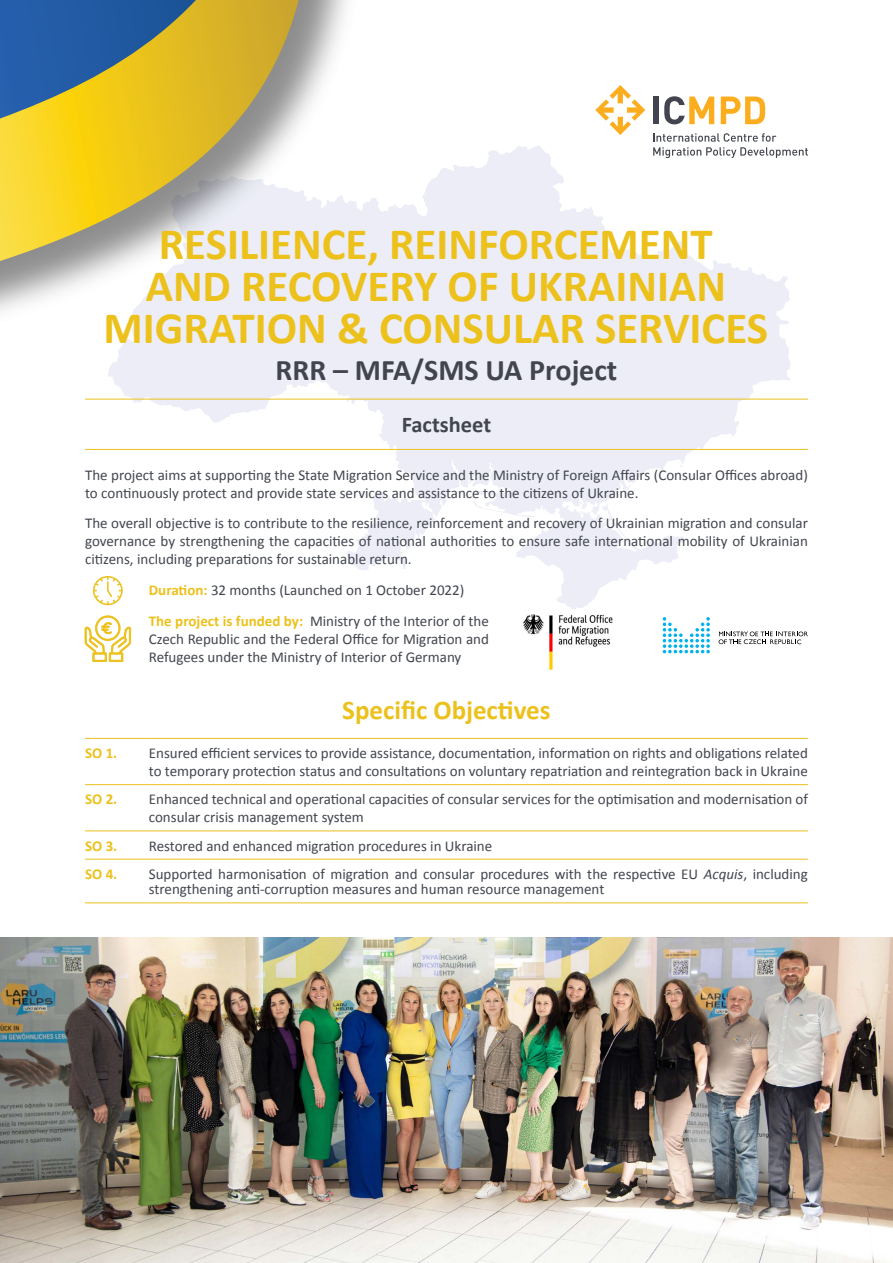
<style>
.page{position:relative;width:893px;height:1263px;background:#fff}
.page>*{position:absolute;margin:0;border:0;box-sizing:border-box;transform-origin:0 0}
.t1{font:700 45px/42px "Calibri";color:#ecc11c;text-align:center}
.t2{font:700 30px "Calibri";color:#42454f}
.t3{font:700 27px "Calibri";color:#ecc11c}
.t4{font:700 22.5px "Calibri";color:#42454f}
.t5{font:15px/18px "Calibri";color:#42454f}
.t6{font:700 15px "Calibri";color:#ecc11c}
.s1{font-weight:700;color:#ecc11c}
.s2{font-style:italic}
</style>
<div class="page">
<svg style="left:108px;top:146px;width:683px;height:463px"></svg>
<img style="left:0;top:0;width:376px;height:341px">
<svg style="left:0;top:0;width:299px;height:261px;background:#d9c56b"></svg>
<svg style="left:0;top:0;width:196px;height:119px;background:#76876b"></svg>
<hr style="left:85px;top:738px;width:64px;height:1px;background:#ecc11c">
<hr style="left:149px;top:738px;width:659px;height:1px;background:#ecc11c">
<hr style="left:85px;top:784px;width:64px;height:1px;background:#ecc11c">
<hr style="left:149px;top:784px;width:659px;height:1px;background:#ecc11c">
<hr style="left:85px;top:830px;width:64px;height:1px;background:#ecc11c">
<hr style="left:149px;top:830px;width:659px;height:1px;background:#ecc11c">
<hr style="left:85px;top:859px;width:64px;height:1px;background:#ecc11c">
<hr style="left:149px;top:859px;width:659px;height:1px;background:#ecc11c">
<hr style="left:85px;top:902px;width:64px;height:1px;background:#ecc11c">
<hr style="left:149px;top:902px;width:659px;height:1px;background:#ecc11c">
<div style="left:653px;top:97px;width:6px;height:27px;background:#42454f"></div>
<svg style="left:664px;top:96px;width:50px;height:28px"></svg>
<svg style="left:721px;top:97px;width:44px;height:27px"></svg>
<svg style="left:653px;top:133px;width:155px;height:25px"></svg>
<svg style="left:595px;top:85px;width:50px;height:50px"></svg>
<hr style="left:85px;top:399px;width:723px;height:1px;background:#ecc11c">
<hr style="left:85px;top:449px;width:723px;height:1px;background:#ecc11c">
<img style="left:0;top:938px;width:893px;height:325px">
<svg style="left:663px;top:617px;width:47px;height:36px"></svg>
<svg style="left:719px;top:631px;width:89px;height:13px"></svg>
<svg style="left:93px;top:576px;width:30px;height:29px"></svg>
<svg style="left:84px;top:615px;width:47px;height:47px"></svg>
<img style="left:522px;top:614px;width:91px;height:56px">
<h1 class="t1" style="left:103px;top:221px;width:666px">RESILIENCE, REINFORCEMENT<br>AND RECOVERY OF UKRAINIAN<br>MIGRATION &amp; CONSULAR SERVICES</h1>
<h2 class="t2" style="left:276px;top:351px;width:343px">RRR – MFA/SMS UA Project</h2>
<h3 class="t4" style="left:402px;top:410px;width:91px">Factsheet</h3>
<p class="t5" style="left:85px;top:465px;width:724px">The project aims at supporting the State Migration Service and the Ministry of Foreign Affairs (Consular Offices abroad) to continuously protect and provide state services and assistance to the citizens of Ukraine.</p>
<p class="t5" style="left:85px;top:514px;width:724px;text-align:justify">The overall objective is to contribute to the resilience, reinforcement and recovery of Ukrainian migration and consular governance by strengthening the capacities of national authorities to ensure safe international mobility of Ukrainian citizens, including preparations for sustainable return.</p>
<p class="t5" style="left:149px;top:574px;width:342px;line-height:30.8px"><span class="s1">Duration:</span> 32 months (Launched on 1 October 2022)<br><span class="s1">The project is funded by:</span> Ministry of the Interior of the</p>
<p class="t5" style="left:149px;top:629px;width:342px">Czech Republic and the Federal Office for Migration and<br>Refugees under the Ministry of Interior of Germany</p>
<h3 class="t3" style="left:342px;top:693px;width:210px">Specific Objectives</h3>
<p class="t6" style="left:85px;top:744px;width:34px">SO 1.</p>
<p class="t5" style="left:149px;top:743px;width:661px">Ensured efficient services to provide assistance, documentation, information on rights and obligations related to temporary protection status and consultations on voluntary repatriation and reintegration back in Ukraine</p>
<p class="t6" style="left:85px;top:790px;width:34px">SO 2.</p>
<p class="t5" style="left:149px;top:790px;width:661px">Enhanced technical and operational capacities of consular services for the optimisation and modernisation of consular crisis management system</p>
<p class="t6" style="left:85px;top:836px;width:34px">SO 3.</p>
<p class="t5" style="left:149px;top:836px;width:345px">Restored and enhanced migration procedures in Ukraine</p>
<p class="t6" style="left:85px;top:865px;width:34px">SO 4.</p>
<p class="t5" style="left:149px;top:865px;width:661px;line-height:15.5px">Supported harmonisation of migration and consular procedures with the respective EU <span class="s2">Acquis</span>, including strengthening anti-corruption measures and human resource management</p>
</div>
